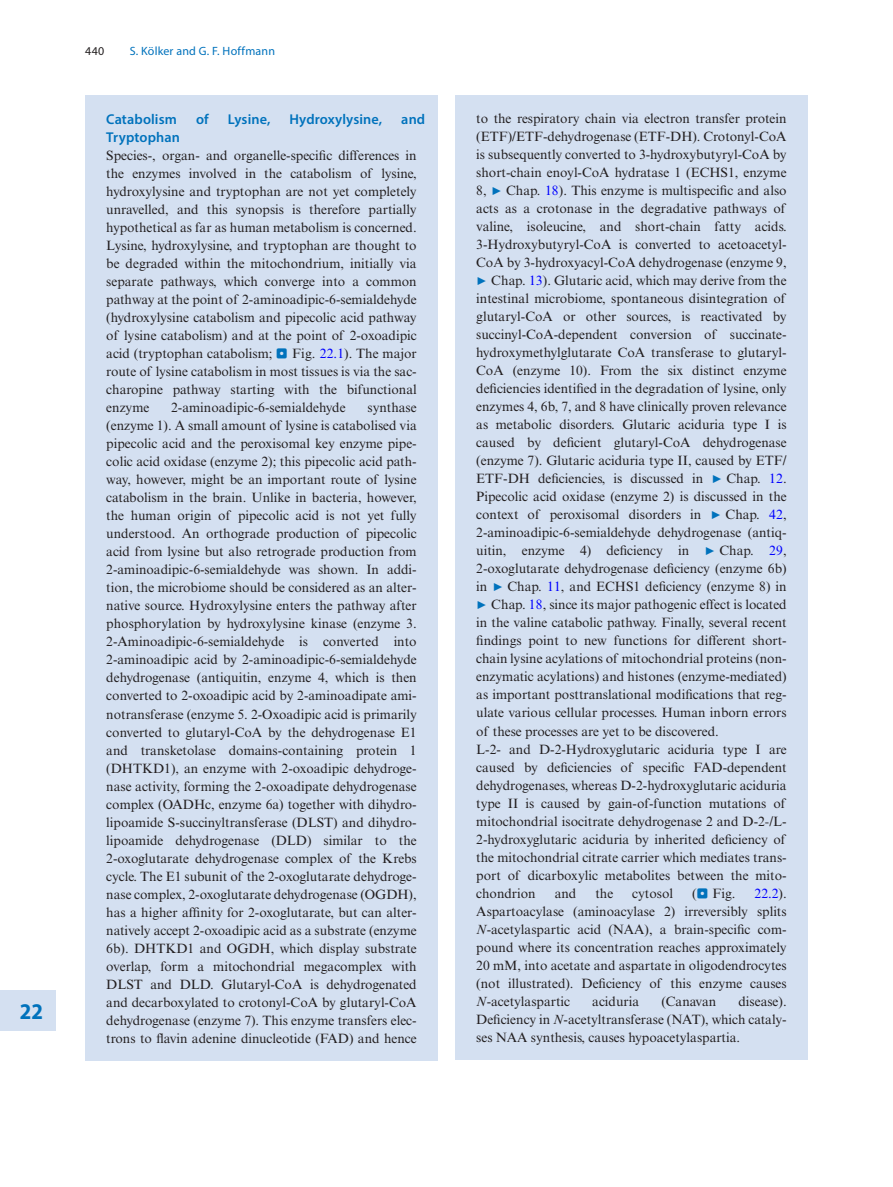
<style>
.page{position:relative;width:893px;height:1187px;background:#fff}
.page>*{position:absolute;margin:0;border:0;box-sizing:border-box;transform-origin:0 0}
.t1{font:700 semi-condensed 22.5px "Myriad Pro";color:#0072bc}
.B_title_Overview{font:600 14.25px "Myriad Pro";letter-spacing:.01em;color:#0072bc}
.B_text_flush_Overvie{font:13.5px/18px "Times New Roman MT Std";color:#231f20;text-align:justify}
.t2{font:12px "Myriad Pro";letter-spacing:.02em;color:#0072bc}
.t3{font:12px "Myriad Pro";color:#231f20}
.s1{font-family:"Blik Buttons";color:#0072bc}
.s2{color:#00f}
.s3{font-family:"STIX General"}
.s4{font-style:italic}
</style>
<div class="page">
<div style="left:0;top:990px;width:55px;height:40px;background:#d4e0f1"></div>
<div style="left:85px;top:95px;width:353px;height:69px;background:#d4e0f1"></div>
<div style="left:85px;top:132px;width:353px;height:928px;background:#d4e0f1"></div>
<div style="left:455px;top:95px;width:353px;height:658px;background:#d4e0f1"></div>
<div style="left:455px;top:725px;width:353px;height:334px;background:#d4e0f1"></div>
<h1 class="t1" style="left:20px;top:996px;width:25px">22</h1>
<p class="t3" style="left:85px;top:44px;width:21px">440</p>
<p class="t2" style="left:130px;top:44px;width:147px">S. Kölker and G. F. Hoffmann</p>
<p class="B_title_Overview" style="left:106px;top:110px;width:72px">Catabolism</p>
<p class="B_title_Overview" style="left:196px;top:110px;width:14px">of</p>
<p class="B_title_Overview" style="left:228px;top:110px;width:44px">Lysine,</p>
<p class="B_title_Overview" style="left:289px;top:110px;width:94px">Hydroxylysine,</p>
<p class="B_title_Overview" style="left:401px;top:110px;width:25px">and</p>
<p class="B_title_Overview" style="left:106px;top:128px;width:75px">Tryptophan</p>
<p class="B_text_flush_Overvie" style="left:106px;top:147px;width:312px">Species-, organ- and organelle-specific differences in the enzymes involved in the catabolism of lysine, hydroxylysine and tryptophan are not yet completely unravelled, and this synopsis is therefore partially hypothetical as far as human metabolism is concerned.<br>Lysine, hydroxylysine, and tryptophan are thought to be degraded within the mitochondrium, initially via separate pathways, which converge into a common pathway at the point of 2-aminoadipic-6-semialdehyde (hydroxylysine catabolism and pipecolic acid pathway of lysine catabolism) and at the point of 2-oxoadipic acid (tryptophan catabolism; <span class="s1">.</span> Fig. <span class="s2">22.1</span>). The major route of lysine catabolism in most tissues is via the sac&shy;charopine pathway starting with the bifunctional enzyme</p>
<p class="B_text_flush_Overvie" style="left:171px;top:399px;width:176px">2-aminoadipic-6-semialdehyde</p>
<p class="B_text_flush_Overvie" style="left:106px;top:399px;width:312px;text-indent:261px">synthase (enzyme 1). A small amount of lysine is catabolised via pipecolic acid and the peroxisomal key enzyme pipe&shy;colic acid oxidase (enzyme 2); this pipecolic acid path&shy;way, however, might be an important route of lysine catabolism in the brain. Unlike in bacteria, however, the human origin of pipecolic acid is not yet fully understood. An orthograde production of pipecolic acid from lysine but also retrograde production from 2-aminoadipic-6-semialdehyde was shown. In addi&shy;tion, the microbiome should be considered as an alter&shy;native source. Hydroxylysine enters the pathway after phosphorylation by hydroxylysine kinase (enzyme 3.<br>2-Aminoadipic-6-semialdehyde is converted into 2-aminoadipic acid by 2-aminoadipic-6-semialdehyde dehydrogenase (antiquitin, enzyme 4, which is then converted to 2-oxoadipic acid by 2-aminoadipate ami&shy;notransferase (enzyme 5. 2-Oxoadipic acid is primarily converted to glutaryl-CoA by the dehydrogenase E1 and transketolase domains-containing protein 1 (DHTKD1), an enzyme with 2-oxoadipic dehydroge&shy;nase activity, forming the 2-oxoadipate dehydrogenase complex (OADHc, enzyme 6a) together with dihydro&shy;lipoamide S-succinyltransferase (DLST) and dihydro&shy;lipoamide dehydrogenase (DLD) similar to the 2-oxoglutarate dehydrogenase complex of the Krebs cycle. The E1 subunit of the 2-oxoglutarate dehydroge&shy;nase complex, 2-oxoglutarate dehydrogenase (OGDH), has a higher affinity for 2-oxoglutarate, but can alter&shy;natively accept 2-oxoadipic acid as a substrate (enzyme 6b). DHTKD1 and OGDH, which display substrate overlap, form a mitochondrial megacomplex with DLST and DLD. Glutaryl-CoA is dehydrogenated and decarboxylated to crotonyl-CoA by glutaryl-CoA dehydrogenase (enzyme 7). This enzyme transfers elec&shy;trons to flavin adenine dinucleotide (FAD) and hence</p>
<p class="B_text_flush_Overvie" style="left:476px;top:110px;width:312px">to the respiratory chain via electron transfer protein (ETF)/ETF-dehydrogenase (ETF-DH). Crotonyl-CoA is subsequently converted to 3-hydroxybutyryl-CoA by short-chain enoyl-CoA hydratase 1 (ECHS1, enzyme 8, <span class="s1">7</span> Chap. <span class="s2">18</span>). This enzyme is multispecific and also acts as a crotonase in the degradative pathways of valine, isoleucine, and short-chain fatty acids.<br>3-Hydroxybutyryl-CoA is converted to acetoacetyl-CoA by 3-hydroxyacyl-CoA dehydrogenase (enzyme 9, <span class="s1">7</span> Chap. <span class="s2">13</span>). Glutaric acid, which may derive from the intestinal microbiome, spontaneous disintegration of glutaryl-CoA or other sources, is reactivated by succinyl-CoA-dependent conversion of succinate&shy;hydroxymethylglutarate CoA transferase to glutaryl-CoA (enzyme 10). From the six distinct enzyme deficiencies identified in the degradation of lysine, only enzymes 4, 6b, 7, and 8 have clinically proven relevance as metabolic disorders. Glutaric aciduria type I is caused by deficient glutaryl-CoA dehydrogenase (enzyme 7). Glutaric aciduria type II, caused by ETF/ ETF-DH deficiencies, is discussed in <span class="s1">7</span> Chap. <span class="s2">12</span>.<br>Pipecolic acid oxidase (enzyme 2) is discussed in the context of peroxisomal disorders in <span class="s1">7</span> Chap. <span class="s2">42</span>, 2-aminoadipic-6-semialdehyde dehydrogenase (antiq&shy;uitin, enzyme 4) deficiency in <span class="s1">7</span> Chap. <span class="s2">29</span>, 2-oxoglutarate dehydrogenase deficiency (enzyme 6b) in <span class="s1">7</span> Chap. <span class="s2">11</span>, and ECHS1 deficiency (enzyme 8) in <span class="s1">7</span> Chap. <span class="s2">18</span>, since its major pathogenic effect is located in the valine catabolic pathway. Finally, several recent findings point to new functions for different short&shy;chain lysine acylations of mitochondrial proteins (non&shy;enzymatic acylations) and histones (enzyme-mediated) as important posttranslational modifications that reg&shy;ulate various cellular processes. Human inborn errors of these processes are yet to be discovered.</p>
<p class="B_text_flush_Overvie" style="left:476px;top:740px;width:312px">L-2- and D-2-Hydroxyglutaric aciduria type I are caused by deficiencies of specific FAD-dependent dehydrogenases, whereas D-2-hydroxyglutaric aciduria type II is caused by gain-of-function mutations of mitochondrial isocitrate dehydrogenase 2 and D-2<span class="s3">-</span>/L-2-hydroxyglutaric aciduria by inherited deficiency of the mitochondrial citrate carrier which mediates trans&shy;port of dicarboxylic metabolites between the mito&shy;chondrion</p>
<p class="B_text_flush_Overvie" style="left:555px;top:884px;width:23px">and</p>
<p class="B_text_flush_Overvie" style="left:595px;top:884px;width:19px">the</p>
<p class="B_text_flush_Overvie" style="left:632px;top:884px;width:42px">cytosol</p>
<p class="B_text_flush_Overvie" style="left:692px;top:884px;width:45px">(<span class="s1">.</span> Fig.</p>
<p class="B_text_flush_Overvie" style="left:476px;top:884px;width:312px;text-indent:278px"><span class="s2">22.2</span>).<br>Aspartoacylase (aminoacylase 2) irreversibly splits <span class="s4">N</span>-acetylaspartic acid (NAA), a brain-specific com&shy;pound where its concentration reaches approximately 20 mM, into acetate and aspartate in oligodendrocytes (not illustrated). Deficiency of this enzyme causes <span class="s4">N</span>-acetylaspartic</p>
<p class="B_text_flush_Overvie" style="left:476px;top:992px;width:312px;text-indent:262px">disease).<br>Deficiency in <span class="s4">N</span>-acetyltransferase (NAT), which cataly&shy;ses NAA synthesis, causes hypoacetylaspartia.</p>
<p class="B_text_flush_Overvie" style="left:592px;top:992px;width:48px">aciduria</p>
<p class="B_text_flush_Overvie" style="left:661px;top:992px;width:56px">(Canavan</p>
</div>
